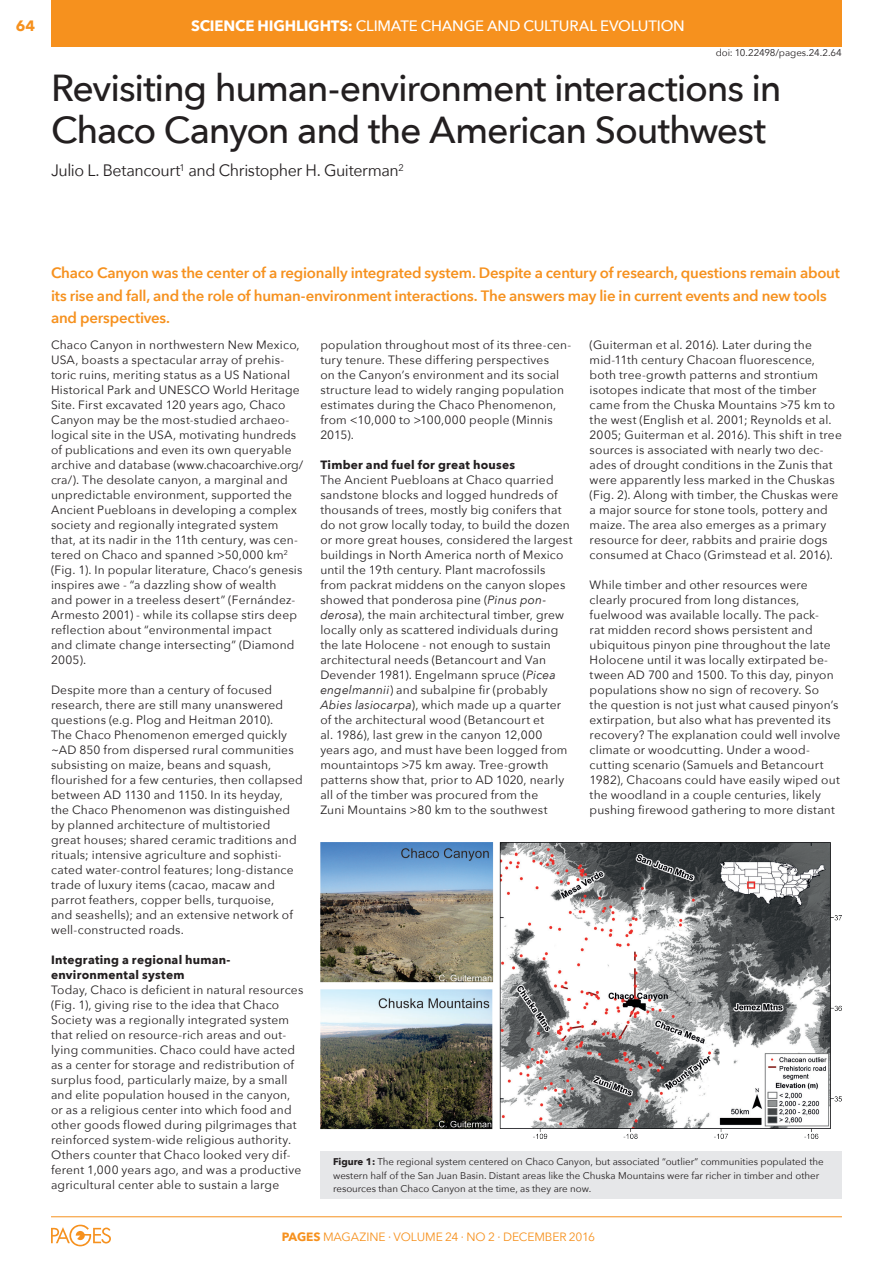
<style>
.page{position:relative;width:893px;height:1263px;background:#fff}
.page>*{position:absolute;margin:0;border:0;box-sizing:border-box;transform-origin:0 0}
.ARTICLE-Title{font:500 37.5px/42px "Avenir Next";letter-spacing:-.03em;color:#231f20}
.ARTICLE-Authors{font:16.5px "Avenir Next";letter-spacing:-.025em;color:#231f20}
.ARTICLE-Abstract{font:600 15px/22.5px "Avenir Next";letter-spacing:-.015em;color:#f6911e}
.HEADER-Title{font:500 15px "Avenir Next";letter-spacing:-.015em;color:#fff}
.PAGE_NUMBER{font:700 15px "Avenir Next";color:#f6911e}
._3col-text{font:12px/15px "Avenir Next";letter-spacing:.015em;color:#231f20}
._3col-subtitles{font:700 12px/15px "Avenir Next";letter-spacing:.02em;color:#231f20}
.t1{font:12px "Avenir Next";letter-spacing:-.01em;color:#f6911e}
.ARTICLE-Figure_Capti{font:9.75px/13.5px "Avenir Next";color:#231f20}
.DOI{font:9.75px "Avenir Next";letter-spacing:-.005em;color:#231f20}
.s1{font-weight:700}
.s2{font-style:italic}
</style>
<div class="page">
<hr style="left:51px;top:1216px;width:791px;height:1px;background:#f6911e">
<svg style="left:51px;top:1225px;width:60px;height:21px"></svg>
<div style="left:51px;top:0;width:791px;height:46px;background:#f6911e"></div>
<div style="left:320px;top:1151px;width:522px;height:48px;background:#e6e7e9"></div>
<img style="left:320px;top:842px;width:522px;height:297px">
<p class="PAGE_NUMBER" style="left:16px;top:13px;width:21px">64</p>
<p class="HEADER-Title" style="left:191px;top:13px;width:495px"><span class="s1">SCIENCE HIGHLIGHTS:</span> Climate change and cultural evolution</p>
<p class="DOI" style="left:716px;top:45px;width:128px">doi: 10.22498/pages.24.2.64</p>
<p class="ARTICLE-Title" style="left:51px;top:66px;width:732px">Revisiting human-environment interactions in<br>Chaco Canyon and the American Southwest</p>
<p class="ARTICLE-Authors" style="left:51px;top:157px;width:354px">Julio L. Betancourt<sup>1</sup> and Christopher H. Guiterman<sup>2</sup></p>
<p class="ARTICLE-Abstract" style="left:51px;top:261px;width:790px">Chaco Canyon was the center of a regionally integrated system. Despite a century of research, questions remain about its rise and fall, and the role of human-environment interactions. The answers may lie in current events and new tools and perspectives.</p>
<p class="_3col-text" style="left:51px;top:337px;width:254px">Chaco Canyon in northwestern New Mexico, USA, boasts a spectacular array of prehis&shy;toric ruins, meriting status as a US National Historical Park and UNESCO World Heritage Site. First excavated 120 years ago, Chaco Canyon may be the most-studied archaeo&shy;logical site in the USA, motivating hundreds of publications and even its own queryable archive and database (www.chacoarchive.org/ cra/). The desolate canyon, a marginal and unpredictable environment, supported the Ancient Puebloans in developing a complex society and regionally integrated system that, at its nadir in the 11th century, was cen&shy;tered on Chaco and spanned &gt;50,000 km<sup>2 </sup>(Fig. 1). In popular literature, Chaco’s genesis inspires awe - “a dazzling show of wealth<br>and power in a treeless desert” (Fernández-Armesto 2001) - while its collapse stirs deep reflection about “environmental impact<br>and climate change intersecting” (Diamond 2005).</p>
<p class="_3col-text" style="left:51px;top:682px;width:253px">Despite more than a century of focused research, there are still many unanswered questions (e.g. Plog and Heitman 2010).<br>The Chaco Phenomenon emerged quickly ~AD 850 from dispersed rural communities subsisting on maize, beans and squash, flourished for a few centuries, then collapsed between AD 1130 and 1150. In its heyday, the Chaco Phenomenon was distinguished by planned architecture of multistoried great houses; shared ceramic traditions and rituals; intensive agriculture and sophisti&shy;cated water-control features; long-distance trade of luxury items (cacao, macaw and parrot feathers, copper bells, turquoise,<br>and seashells); and an extensive network of well-constructed roads.</p>
<p class="_3col-subtitles" style="left:51px;top:952px;width:181px">Integrating a regional human&shy;environmental system</p>
<p class="_3col-text" style="left:51px;top:982px;width:254px">Today, Chaco is deficient in natural resources (Fig. 1), giving rise to the idea that Chaco Society was a regionally integrated system that relied on resource-rich areas and out&shy;lying communities. Chaco could have acted as a center for storage and redistribution of surplus food, particularly maize, by a small and elite population housed in the canyon, or as a religious center into which food and other goods flowed during pilgrimages that reinforced system-wide religious authority.<br>Others counter that Chaco looked very dif&shy;ferent 1,000 years ago, and was a productive agricultural center able to sustain a large</p>
<p class="_3col-text" style="left:320px;top:337px;width:253px">population throughout most of its three-cen&shy;tury tenure. These differing perspectives<br>on the Canyon’s environment and its social structure lead to widely ranging population estimates during the Chaco Phenomenon, from &lt;10,000 to &gt;100,000 people (Minnis 2015).</p>
<p class="_3col-subtitles" style="left:320px;top:457px;width:196px">Timber and fuel for great houses</p>
<p class="_3col-text" style="left:320px;top:472px;width:254px">The Ancient Puebloans at Chaco quarried sandstone blocks and logged hundreds of thousands of trees, mostly big conifers that do not grow locally today, to build the dozen or more great houses, considered the largest buildings in North America north of Mexico until the 19th century. Plant macrofossils from packrat middens on the canyon slopes showed that ponderosa pine (<span class="s2">Pinus pon&shy;derosa</span>), the main architectural timber, grew locally only as scattered individuals during the late Holocene - not enough to sustain architectural needs (Betancourt and Van Devender 1981). Engelmann spruce (<span class="s2">Picea engelmannii</span>) and subalpine fir (probably <span class="s2">Abies lasiocarpa</span>), which made up a quarter of the architectural wood (Betancourt et<br>al. 1986), last grew in the canyon 12,000 years ago, and must have been logged from mountaintops &gt;75 km away. Tree-growth patterns show that, prior to AD 1020, nearly all of the timber was procured from the<br>Zuni Mountains &gt;80 km to the southwest</p>
<p class="_3col-text" style="left:590px;top:337px;width:254px">(Guiterman et al. 2016). Later during the mid-11th century Chacoan fluorescence, both tree-growth patterns and strontium isotopes indicate that most of the timber came from the Chuska Mountains &gt;75 km to the west (English et al. 2001; Reynolds et al.<br>2005; Guiterman et al. 2016). This shift in tree sources is associated with nearly two dec&shy;ades of drought conditions in the Zunis that were apparently less marked in the Chuskas (Fig. 2). Along with timber, the Chuskas were a major source for stone tools, pottery and maize. The area also emerges as a primary resource for deer, rabbits and prairie dogs consumed at Chaco (Grimstead et al. 2016).</p>
<p class="_3col-text" style="left:590px;top:577px;width:252px">While timber and other resources were clearly procured from long distances, fuelwood was available locally. The pack-<br>rat midden record shows persistent and ubiquitous pinyon pine throughout the late Holocene until it was locally extirpated be&shy;tween AD 700 and 1500. To this day, pinyon populations show no sign of recovery. So<br>the question is not just what caused pinyon’s extirpation, but also what has prevented its recovery? The explanation could well involve climate or woodcutting. Under a wood&shy;cutting scenario (Samuels and Betancourt 1982), Chacoans could have easily wiped out the woodland in a couple centuries, likely pushing firewood gathering to more distant</p>
<p class="ARTICLE-Figure_Capti" style="left:333px;top:1155px;width:492px"><span class="s1">Figure 1:</span> The regional system centered on Chaco Canyon, but associated “outlier” communities populated the western half of the San Juan Basin. Distant areas like the Chuska Mountains were far richer in timber and other resources than Chaco Canyon at the time, as they are now.</p>
<p class="t1" style="left:282px;top:1227px;width:315px"><span class="s1">PAGES</span> MAGAZINE ∙ VOLUME 24 ∙ NO 2 ∙ Decem ber 2016</p>
</div>
